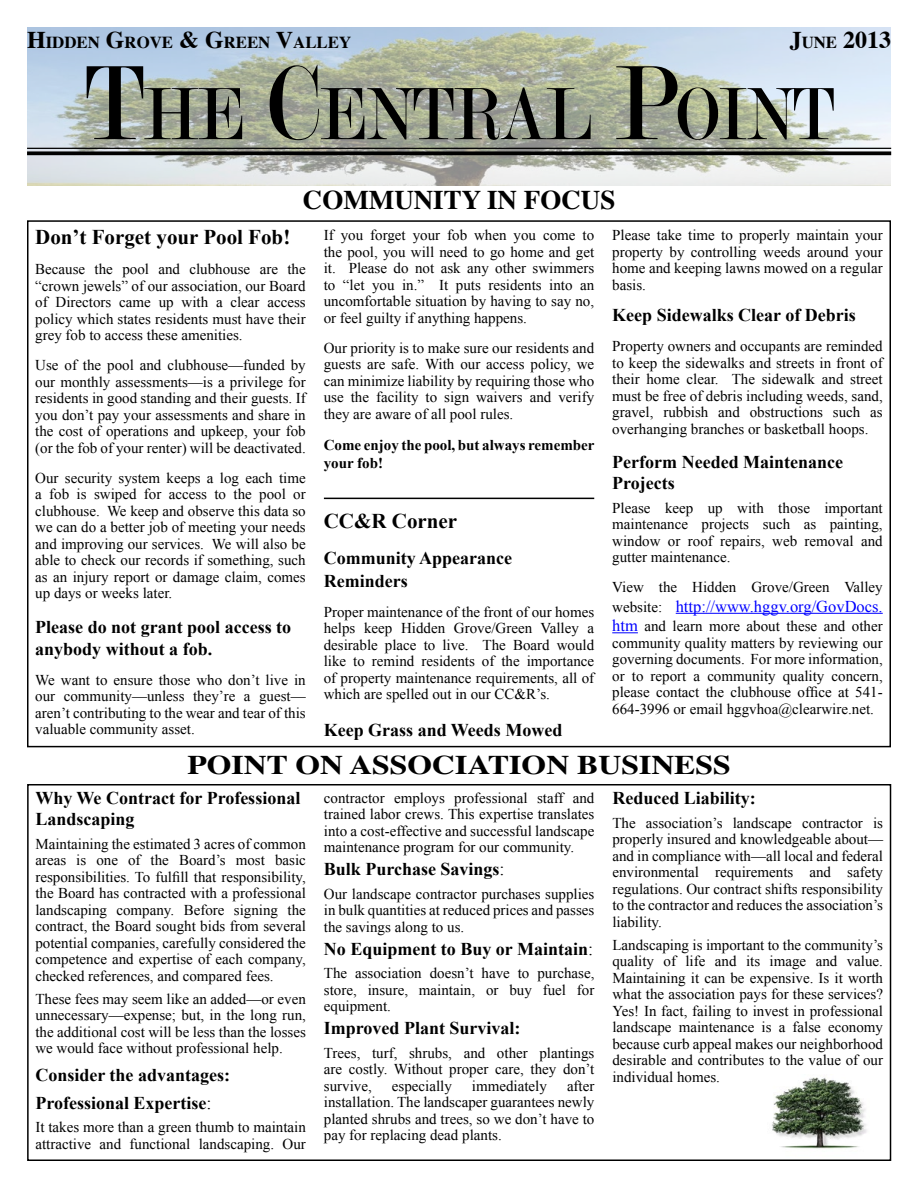
<style>
.page{position:relative;width:918px;height:1188px;background:#fff}
.page>*{position:absolute;margin:0;border:0;box-sizing:border-box;transform-origin:0 0}
.t1{font:79.05px "Modern";color:#000;scale:.85 1}
.t2{font:700 27px "Times";color:#000;scale:1.18 1}
.t3{font:700 27px "Times";color:#000}
.t4{font:700 24px "Times";color:#000}
.t5{font:700 21px "Times New Roman";color:#000}
.t6{font:700 18px/21px "Times New Roman";color:#000}
.t7{font:700 16.8px "Times";color:#000}
.t8{font:16.5px "Times New Roman";color:#00f}
.t9{font:15px/16.5px "Times New Roman";color:#000;text-align:justify}
.t10{font:700 15px/18px "Times New Roman";color:#000}
.s1{font-size:24px}
.s2{font-size:16.8px}
.s3{font-size:112.95px}
.s4{font-size:15px;color:#000}
.s5{font-size:16.5px;color:#00f}
.s6{font-weight:400}
</style>
<div class="page">
<img style="left:27px;top:27px;width:864px;height:159px">
<hr style="left:676px;top:613px;width:207px;height:1px;background:#00f">
<svg style="left:612px;top:632px;width:26px;height:1px"></svg>
<hr style="left:27px;top:148px;width:864px;height:1px;background:#000">
<svg style="left:27px;top:151px;width:864px;height:4px;background:#141413"></svg>
<div style="left:27px;top:784px;width:864px;height:377px;border:2px solid #000"></div>
<hr style="left:324px;top:498px;width:270px;height:1px;background:#000">
<img style="left:772px;top:1077px;width:95px;height:72px">
<p class="t7" style="left:27px;top:26px;width:326px"><span class="s1">H</span>IDDEN <span class="s1">G</span>ROVE <span class="s1">&amp; G</span>REEN <span class="s1">V</span>ALLEY</p>
<h3 class="t4" style="left:790px;top:17px;width:103px">J<span class="s2">UNE</span> 2013</h3>
<h1 class="t1" style="left:85px;top:75px;width:881px"><span class="s3">T</span>HE <span class="s3">C</span>ENTRAL <span class="s3">P</span>OINT</h1>
<h2 class="t3" style="left:303px;top:174px;width:314px">COMMUNITY IN FOCUS</h2>
<h3 class="t5" style="left:35px;top:223px;width:257px">Don’t Forget your Pool Fob!</h3>
<p class="t9" style="left:35px;top:261px;width:272px">Because the pool and clubhouse are the “crown jewels” of our association, our Board of Directors came up with a clear access policy which states residents must have their grey fob to access these amenities.</p>
<p class="t9" style="left:35px;top:357px;width:272px">Use of the pool and clubhouse—funded by our monthly assessments—is a privilege for residents in good standing and their guests. If you don’t pay your assessments and share in the cost of operations and upkeep, your fob (or the fob of your renter) will be deactivated.</p>
<p class="t9" style="left:35px;top:469px;width:272px">Our security system keeps a log each time a fob is swiped for access to the pool or clubhouse. We keep and observe this data so we can do a better job of meeting your needs and improving our services. We will also be able to check our records if something, such as an injury report or damage claim, comes up days or weeks later.</p>
<p class="t6" style="left:35px;top:616px;width:257px;line-height:21.6px">Please do not grant pool access to anybody without a fob.</p>
<p class="t9" style="left:35px;top:671px;width:272px">We want to ensure those who don’t live in our community—unless they’re a guest— aren’t contributing to the wear and tear of this valuable community asset.</p>
<p class="t9" style="left:324px;top:227px;width:272px">If you forget your fob when you come to the pool, you will need to go home and get it. Please do not ask any other swimmers to “let you in.” It puts residents into an uncomfortable situation by having to say no, or feel guilty if anything happens.</p>
<p class="t9" style="left:324px;top:339px;width:272px">Our priority is to make sure our residents and guests are safe. With our access policy, we can minimize liability by requiring those who use the facility to sign waivers and verify they are aware of all pool rules.</p>
<p class="t10" style="left:324px;top:436px;width:272px">Come enjoy the pool, but always remember your fob!</p>
<h3 class="t5" style="left:324px;top:507px;width:135px">CC&amp;R Corner</h3>
<p class="t6" style="left:324px;top:547px;width:190px;line-height:22.5px">Community Appearance<br>Reminders</p>
<p class="t9" style="left:324px;top:603px;width:272px">Proper maintenance of the front of our homes helps keep Hidden Grove/Green Valley a desirable place to live. The Board would like to remind residents of the importance of property maintenance requirements, all of which are spelled out in our CC&amp;R’s.</p>
<p class="t6" style="left:324px;top:719px;width:240px">Keep Grass and Weeds Mowed</p>
<p class="t9" style="left:612px;top:227px;width:272px">Please take time to properly maintain your property by controlling weeds around your home and keeping lawns mowed on a regular basis.</p>
<p class="t6" style="left:612px;top:304px;width:245px">Keep Sidewalks Clear of Debris</p>
<p class="t9" style="left:612px;top:338px;width:272px">Property owners and occupants are reminded to keep the sidewalks and streets in front of their home clear. The sidewalk and street must be free of debris including weeds, sand, gravel, rubbish and obstructions such as overhanging branches or basketball hoops.</p>
<p class="t6" style="left:612px;top:451px;width:232px">Perform Needed Maintenance<br>Projects</p>
<p class="t9" style="left:612px;top:499px;width:272px">Please keep up with those important maintenance projects such as painting, window or roof repairs, web removal and gutter maintenance.</p>
<p class="t9" style="left:612px;top:579px;width:272px">View the Hidden Grove/Green Valley</p>
<p class="t8" style="left:612px;top:595px;width:272px"><span class="s4">website:</span> http://www.hggv.org/GovDocs.</p>
<p class="t9" style="left:612px;top:618px;width:272px"><span class="s5">htm</span> and learn more about these and other community quality matters by reviewing our governing documents. For more information, or to report a community quality concern, please contact the clubhouse office at 541- 664-3996 or email hggvhoa@clearwire.net.</p>
<h2 class="t2" style="left:187px;top:739px;width:462px">POINT ON ASSOCIATION BUSINESS</h2>
<p class="t6" style="left:35px;top:787px;width:266px">Why We Contract for Professional<br>Landscaping</p>
<p class="t9" style="left:35px;top:835px;width:272px">Maintaining the estimated 3 acres of common areas is one of the Board’s most basic responsibilities. To fulfill that responsibility, the Board has contracted with a professional landscaping company. Before signing the contract, the Board sought bids from several potential companies, carefully considered the competence and expertise of each company, checked references, and compared fees.</p>
<p class="t9" style="left:35px;top:990px;width:272px">These fees may seem like an added—or even unnecessary—expense; but, in the long run, the additional cost will be less than the losses we would face without professional help.</p>
<p class="t6" style="left:35px;top:1061px;width:196px;line-height:27.8px">Consider the advantages:<br>Professional Expertise<span class="s6">:</span></p>
<p class="t9" style="left:35px;top:1119px;width:272px">It takes more than a green thumb to maintain attractive and functional landscaping. Our</p>
<p class="t9" style="left:324px;top:789px;width:272px">contractor employs professional staff and trained labor crews. This expertise translates into a cost-effective and successful landscape maintenance program for our community.</p>
<p class="t6" style="left:324px;top:858px;width:182px">Bulk Purchase Savings<span class="s6">:</span></p>
<p class="t9" style="left:324px;top:885px;width:272px">Our landscape contractor purchases supplies in bulk quantities at reduced prices and passes the savings along to us.</p>
<p class="t6" style="left:324px;top:938px;width:271px">No Equipment to Buy or Maintain<span class="s6">:</span></p>
<p class="t9" style="left:324px;top:965px;width:272px">The association doesn’t have to purchase, store, insure, maintain, or buy fuel for equipment.</p>
<p class="t6" style="left:324px;top:1017px;width:198px">Improved Plant Survival:</p>
<p class="t9" style="left:324px;top:1044px;width:272px">Trees, turf, shrubs, and other plantings are costly. Without proper care, they don’t survive,</p>
<p class="t9" style="left:392px;top:1077px;width:61px">especially</p>
<p class="t9" style="left:472px;top:1077px;width:76px">immediately</p>
<p class="t9" style="left:324px;top:1077px;width:272px;text-indent:243px">after installation. The landscaper guarantees newly planted shrubs and trees, so we don’t have to pay for replacing dead plants.</p>
<p class="t6" style="left:612px;top:787px;width:145px">Reduced Liability:</p>
<p class="t9" style="left:612px;top:814px;width:272px">The association’s landscape contractor is properly insured and knowledgeable about— and in compliance with—all local and federal environmental requirements and safety regulations. Our contract shifts responsibility to the contractor and reduces the association’s liability.</p>
<p class="t9" style="left:612px;top:936px;width:272px">Landscaping is important to the community’s quality of life and its image and value.<br>Maintaining it can be expensive. Is it worth what the association pays for these services?<br>Yes! In fact, failing to invest in professional landscape maintenance is a false economy because curb appeal makes our neighborhood desirable and contributes to the value of our individual homes.</p>
</div>
